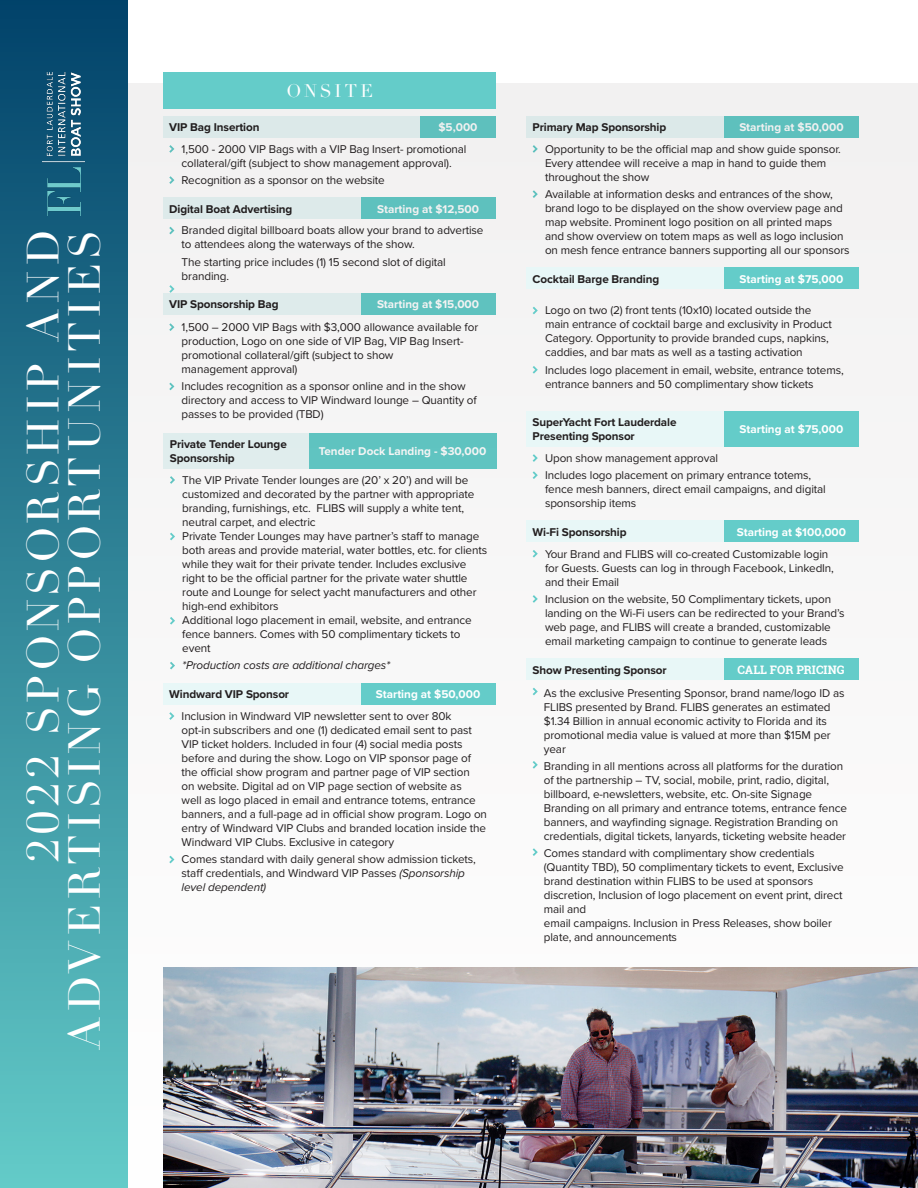
<style>
.page{position:relative;width:918px;height:1188px;background:#fff}
.page>*{position:absolute;margin:0;border:0;box-sizing:border-box;transform-origin:0 0}
.t1{font:44.25px/41.2px "Didot LH";letter-spacing:.1em;color:#fff;text-align:right}
.t2{font:18px "Didot LH";letter-spacing:.155em;color:#fff}
.t3{font:11.7px/14.1px "Proxima Nova";letter-spacing:-.01em;color:#231f20}
.t4{font:700 11.7px/14.1px "Proxima Nova";letter-spacing:-.01em;color:#231f20}
.t5{font:700 11.7px "Proxima Nova";color:#fff}
.t6{font:italic 11.7px "Proxima Nova";letter-spacing:-.01em;color:#231f20}
.t7{font:700 11.7px "Roboto Slab";color:#fff}
.s1{font-style:italic}
</style>
<div class="page">
<div style="left:126px;top:83px;width:792px;height:1105px;background:#f2f1f1"></div>
<div style="left:164px;top:72px;width:332px;height:37px;background:#64ccc9"></div>
<div style="left:163px;top:116px;width:257px;height:21px;background:#dce9e9"></div>
<div style="left:420px;top:116px;width:76px;height:21px;background:#5ec0bd"></div>
<svg style="left:169px;top:145px;width:5px;height:8px"></svg>
<svg style="left:169px;top:176px;width:5px;height:8px"></svg>
<div style="left:163px;top:197px;width:198px;height:22px;background:#ddeaea"></div>
<div style="left:361px;top:197px;width:135px;height:22px;background:#5ec1be"></div>
<svg style="left:169px;top:227px;width:5px;height:7px"></svg>
<div style="left:163px;top:293px;width:198px;height:22px;background:#deebeb"></div>
<div style="left:361px;top:293px;width:135px;height:22px;background:#5fc2bf"></div>
<svg style="left:169px;top:323px;width:5px;height:8px"></svg>
<svg style="left:169px;top:383px;width:5px;height:7px"></svg>
<div style="left:164px;top:433px;width:145px;height:35px;background:#e0eded"></div>
<div style="left:309px;top:433px;width:187px;height:35px;background:#60c4c1"></div>
<svg style="left:170px;top:476px;width:5px;height:8px"></svg>
<svg style="left:170px;top:662px;width:5px;height:7px"></svg>
<div style="left:163px;top:683px;width:198px;height:21px;background:#e8f7f7"></div>
<div style="left:361px;top:683px;width:135px;height:21px;background:#64ccc9"></div>
<svg style="left:169px;top:712px;width:5px;height:8px"></svg>
<svg style="left:169px;top:856px;width:5px;height:7px"></svg>
<div style="left:526px;top:268px;width:198px;height:21px;background:#e8f7f7"></div>
<div style="left:724px;top:268px;width:135px;height:21px;background:#64ccc9"></div>
<svg style="left:533px;top:307px;width:5px;height:7px"></svg>
<svg style="left:533px;top:366px;width:5px;height:8px"></svg>
<div style="left:526px;top:411px;width:198px;height:35px;background:#e8f7f7"></div>
<div style="left:724px;top:411px;width:135px;height:35px;background:#64ccc9"></div>
<svg style="left:533px;top:454px;width:5px;height:8px"></svg>
<svg style="left:533px;top:471px;width:5px;height:8px"></svg>
<div style="left:526px;top:521px;width:198px;height:21px;background:#e8f7f7"></div>
<div style="left:724px;top:521px;width:135px;height:21px;background:#64ccc9"></div>
<svg style="left:533px;top:550px;width:5px;height:8px"></svg>
<svg style="left:533px;top:595px;width:5px;height:8px"></svg>
<div style="left:526px;top:658px;width:198px;height:22px;background:#e8f7f7"></div>
<div style="left:724px;top:658px;width:135px;height:22px;background:#64ccc9"></div>
<svg style="left:533px;top:688px;width:5px;height:7px"></svg>
<svg style="left:533px;top:761px;width:5px;height:8px"></svg>
<svg style="left:533px;top:848px;width:5px;height:8px"></svg>
<div style="left:526px;top:116px;width:198px;height:21px;background:#dce9e9"></div>
<div style="left:724px;top:116px;width:135px;height:21px;background:#5ec0bd"></div>
<svg style="left:533px;top:145px;width:5px;height:8px"></svg>
<svg style="left:533px;top:190px;width:5px;height:8px"></svg>
<img style="left:163px;top:967px;width:755px;height:221px">
<div style="left:0;top:0;width:128px;height:1188px;background:linear-gradient(to bottom,#01426a,#63cbc8)"></div>
<img style="left:42px;top:72px;width:42px;height:143px">
<svg style="left:169px;top:285px;width:5px;height:8px"></svg>
<svg style="left:170px;top:533px;width:5px;height:7px"></svg>
<svg style="left:170px;top:617px;width:5px;height:8px"></svg>
<p class="t1" style="left:24px;top:1050px;width:822px;rotate:-90deg">2022 SPONSORSHIP AND<br>ADVERTISING OPPORTUNITIES</p>
<p class="t2" style="left:287px;top:80px;width:88px">ONSITE</p>
<p class="t4" style="left:169px;top:120px;width:92px">VIP Bag Insertion</p>
<p class="t5" style="left:438px;top:119px;width:41px">$5,000</p>
<p class="t3" style="left:182px;top:141px;width:286px">1,500 - 2000 VIP Bags with a VIP Bag Insert- promotional collateral/gift (subject to show management approval).</p>
<p class="t3" style="left:182px;top:173px;width:205px">Recognition as a sponsor on the website</p>
<p class="t4" style="left:169px;top:202px;width:125px">Digital Boat Advertising</p>
<p class="t5" style="left:377px;top:200px;width:103px">Starting at $12,500</p>
<p class="t3" style="left:182px;top:223px;width:303px">Branded digital billboard boats allow your brand to advertise to attendees along the waterways of the show.</p>
<p class="t3" style="left:182px;top:254px;width:266px">The starting price includes (1) 15 second slot of digital branding.</p>
<p class="t4" style="left:169px;top:297px;width:111px">VIP Sponsorship Bag</p>
<p class="t5" style="left:377px;top:296px;width:104px">Starting at $15,000</p>
<p class="t3" style="left:182px;top:320px;width:298px">1,500 – 2000 VIP Bags with $3,000 allowance available for production, Logo on one side of VIP Bag, VIP Bag Insert&shy;promotional collateral/gift (subject to show<br>management approval)</p>
<p class="t3" style="left:182px;top:379px;width:297px">Includes recognition as a sponsor online and in the show directory and access to VIP Windward lounge – Quantity of passes to be provided (TBD)</p>
<p class="t4" style="left:170px;top:437px;width:118px">Private Tender Lounge<br>Sponsorship</p>
<p class="t5" style="left:319px;top:443px;width:169px">Tender Dock Landing - $30,000</p>
<p class="t3" style="left:182px;top:472px;width:306px">The VIP Private Tender lounges are (20’ x 20’) and will be customized and decorated by the partner with appropriate branding, furnishings, etc. FLIBS will supply a white tent, neutral carpet, and electric<br>Private Tender Lounges may have partner’s staff to manage both areas and provide material, water bottles, etc. for clients while they wait for their private tender. Includes exclusive right to be the official partner for the private water shuttle route and Lounge for select yacht manufacturers and other high-end exhibitors<br>Additional logo placement in email, website, and entrance fence banners. Comes with 50 complimentary tickets to event</p>
<p class="t6" style="left:182px;top:657px;width:209px">*Production costs are additional charges*</p>
<p class="t4" style="left:169px;top:687px;width:121px">Windward VIP Sponsor</p>
<p class="t5" style="left:376px;top:686px;width:106px">Starting at $50,000</p>
<p class="t3" style="left:182px;top:708px;width:307px">Inclusion in Windward VIP newsletter sent to over 80k<br>opt-in subscribers and one (1) dedicated email sent to past VIP ticket holders. Included in four (4) social media posts before and during the show. Logo on VIP sponsor page of the official show program and partner page of VIP section<br>on website. Digital ad on VIP page section of website as<br>well as logo placed in email and entrance totems, entrance banners, and a full-page ad in official show program. Logo on entry of Windward VIP Clubs and branded location inside the Windward VIP Clubs. Exclusive in category</p>
<p class="t3" style="left:182px;top:852px;width:296px">Comes standard with daily general show admission tickets, staff credentials, and Windward VIP Passes <span class="s1">(Sponsorship level dependent)</span></p>
<p class="t4" style="left:533px;top:120px;width:135px">Primary Map Sponsorship</p>
<p class="t5" style="left:739px;top:119px;width:106px">Starting at $50,000</p>
<p class="t3" style="left:545px;top:141px;width:297px">Opportunity to be the official map and show guide sponsor.<br>Every attendee will receive a map in hand to guide them throughout the show</p>
<p class="t3" style="left:545px;top:187px;width:306px">Available at information desks and entrances of the show, brand logo to be displayed on the show overview page and map website. Prominent logo position on all printed maps and show overview on totem maps as well as logo inclusion on mesh fence entrance banners supporting all our sponsors</p>
<p class="t4" style="left:533px;top:272px;width:128px">Cocktail Barge Branding</p>
<p class="t5" style="left:740px;top:270px;width:105px">Starting at $75,000</p>
<p class="t3" style="left:545px;top:303px;width:288px">Logo on two (2) front tents (10x10) located outside the main entrance of cocktail barge and exclusivity in Product Category. Opportunity to provide branded cups, napkins, caddies, and bar mats as well as a tasting activation</p>
<p class="t3" style="left:545px;top:362px;width:300px">Includes logo placement in email, website, entrance totems, entrance banners and 50 complimentary show tickets</p>
<p class="t4" style="left:533px;top:415px;width:145px">SuperYacht Fort Lauderdale<br>Presenting Sponsor</p>
<p class="t5" style="left:740px;top:421px;width:105px">Starting at $75,000</p>
<p class="t3" style="left:545px;top:450px;width:175px">Upon show management approval</p>
<p class="t3" style="left:545px;top:468px;width:282px">Includes logo placement on primary entrance totems, fence mesh banners, direct email campaigns, and digital sponsorship items</p>
<p class="t4" style="left:533px;top:525px;width:96px">Wi-Fi Sponsorship</p>
<p class="t5" style="left:737px;top:523px;width:111px">Starting at $100,000</p>
<p class="t3" style="left:545px;top:546px;width:290px">Your Brand and FLIBS will co-created Customizable login for Guests. Guests can log in through Facebook, LinkedIn, and their Email</p>
<p class="t3" style="left:545px;top:591px;width:301px">Inclusion on the website, 50 Complimentary tickets, upon landing on the Wi-Fi users can be redirected to your Brand’s web page, and FLIBS will create a branded, customizable email marketing campaign to continue to generate leads</p>
<p class="t4" style="left:533px;top:663px;width:136px">Show Presenting Sponsor</p>
<p class="t7" style="left:737px;top:663px;width:109px">CALL FOR PRICING</p>
<p class="t3" style="left:544px;top:685px;width:302px">As the exclusive Presenting Sponsor, brand name/logo ID as FLIBS presented by Brand. FLIBS generates an estimated $1.34 Billion in annual economic activity to Florida and its promotional media value is valued at more than $15M per year</p>
<p class="t3" style="left:544px;top:758px;width:305px">Branding in all mentions across all platforms for the duration of the partnership – TV, social, mobile, print, radio, digital, billboard, e-newsletters, website, etc. On-site Signage Branding on all primary and entrance totems, entrance fence banners, and wayfinding signage. Registration Branding on credentials, digital tickets, lanyards, ticketing website header</p>
<p class="t3" style="left:544px;top:846px;width:301px">Comes standard with complimentary show credentials (Quantity TBD), 50 complimentary tickets to event, Exclusive brand destination within FLIBS to be used at sponsors discretion, Inclusion of logo placement on event print, direct mail and<br>email campaigns. Inclusion in Press Releases, show boiler plate, and announcements</p>
</div>
